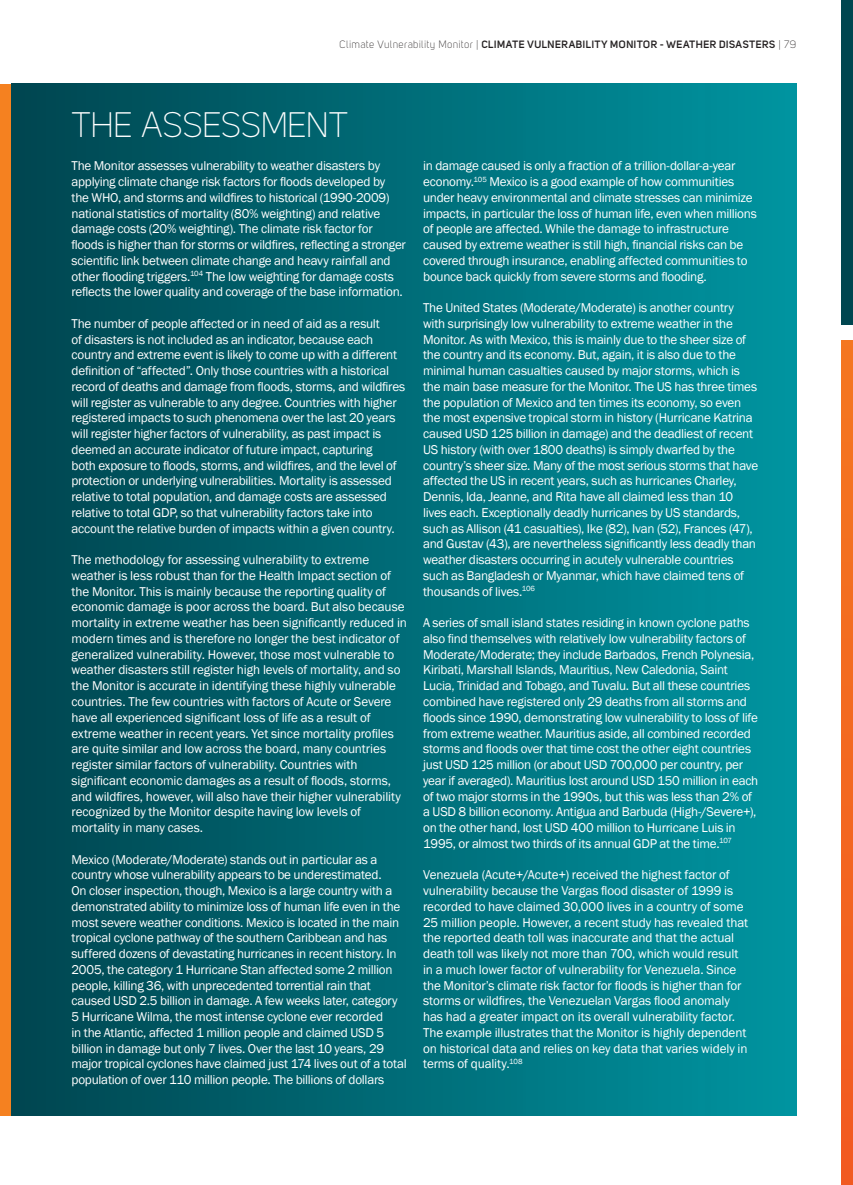
<style>
.page{position:relative;width:853px;height:1185px;background:#fff}
.page>*{position:absolute;margin:0;border:0;box-sizing:border-box;transform-origin:0 0}
.t1{font:35px "Uni Sans Light";letter-spacing:-.035em;color:#fff}
.t2{font:13.12px/15.8px "Franklin Gothic";letter-spacing:-.015em;color:#fff}
.t3{font:700 10.5px "Uni Sans Semi";letter-spacing:.04em;color:#231f20}
.s1{font-family:"Uni Sans Light";font-weight:400}
</style>
<div class="page">
<div style="left:0;top:84px;width:12px;height:1032px;background:#f58120"></div>
<div style="left:12px;top:84px;width:784px;height:1031px;background:linear-gradient(to right,#00454f,#0095a1)"></div>
<svg style="left:841px;top:340px;width:11px;height:845px;background:#f26821"></svg>
<div style="left:840px;top:0;width:12px;height:332px;background:#004650"></div>
<div style="left:838px;top:326px;width:14px;height:14px;background:#fff"></div>
<p class="t3" style="left:339px;top:38px;width:458px"><span class="s1">Climate Vulnerability Monitor |</span> CLIMATE VULNERABILITY MONITOR - WEATHER DISASTERS <span class="s1">| 79</span></p>
<h1 class="t1" style="left:71px;top:106px;width:278px">The Assessment</h1>
<p class="t2" style="left:71px;top:158px;width:336px">The Monitor assesses vulnerability to weather disasters by applying climate change risk factors for floods developed by the WHO, and storms and wildfires to historical (1990-2009) national statistics of mortality (80% weighting) and relative damage costs (20% weighting). The climate risk factor for floods is higher than for storms or wildfires, reflecting a stronger scientific link between climate change and heavy rainfall and other flooding triggers.<sup>104</sup> The low weighting for damage costs reflects the lower quality and coverage of the base information.</p>
<p class="t2" style="left:71px;top:316px;width:335px">The number of people affected or in need of aid as a result<br>of disasters is not included as an indicator, because each country and extreme event is likely to come up with a different definition of “affected”. Only those countries with a historical record of deaths and damage from floods, storms, and wildfires will register as vulnerable to any degree. Countries with higher registered impacts to such phenomena over the last 20 years will register higher factors of vulnerability, as past impact is deemed an accurate indicator of future impact, capturing<br>both exposure to floods, storms, and wildfires, and the level of protection or underlying vulnerabilities. Mortality is assessed relative to total population, and damage costs are assessed relative to total GDP, so that vulnerability factors take into account the relative burden of impacts within a given country.</p>
<p class="t2" style="left:71px;top:552px;width:337px">The methodology for assessing vulnerability to extreme weather is less robust than for the Health Impact section of the Monitor. This is mainly because the reporting quality of economic damage is poor across the board. But also because mortality in extreme weather has been significantly reduced in modern times and is therefore no longer the best indicator of generalized vulnerability. However, those most vulnerable to weather disasters still register high levels of mortality, and so the Monitor is accurate in identifying these highly vulnerable countries. The few countries with factors of Acute or Severe have all experienced significant loss of life as a result of extreme weather in recent years. Yet since mortality profiles are quite similar and low across the board, many countries register similar factors of vulnerability. Countries with significant economic damages as a result of floods, storms, and wildfires, however, will also have their higher vulnerability recognized by the Monitor despite having low levels of mortality in many cases.</p>
<p class="t2" style="left:71px;top:851px;width:337px">Mexico (Moderate/Moderate) stands out in particular as a country whose vulnerability appears to be underestimated.<br>On closer inspection, though, Mexico is a large country with a demonstrated ability to minimize loss of human life even in the most severe weather conditions. Mexico is located in the main tropical cyclone pathway of the southern Caribbean and has suffered dozens of devastating hurricanes in recent history. In 2005, the category 1 Hurricane Stan affected some 2 million people, killing 36, with unprecedented torrential rain that caused USD 2.5 billion in damage. A few weeks later, category 5 Hurricane Wilma, the most intense cyclone ever recorded<br>in the Atlantic, affected 1 million people and claimed USD 5 billion in damage but only 7 lives. Over the last 10 years, 29 major tropical cyclones have claimed just 174 lives out of a total population of over 110 million people. The billions of dollars</p>
<p class="t2" style="left:423px;top:158px;width:335px">in damage caused is only a fraction of a trillion-dollar-a-year economy.<sup>105</sup> Mexico is a good example of how communities under heavy environmental and climate stresses can minimize impacts, in particular the loss of human life, even when millions of people are affected. While the damage to infrastructure caused by extreme weather is still high, financial risks can be covered through insurance, enabling affected communities to bounce back quickly from severe storms and flooding.</p>
<p class="t2" style="left:423px;top:300px;width:336px">The United States (Moderate/Moderate) is another country with surprisingly low vulnerability to extreme weather in the Monitor. As with Mexico, this is mainly due to the sheer size of the country and its economy. But, again, it is also due to the minimal human casualties caused by major storms, which is the main base measure for the Monitor. The US has three times the population of Mexico and ten times its economy, so even the most expensive tropical storm in history (Hurricane Katrina caused USD 125 billion in damage) and the deadliest of recent US history (with over 1800 deaths) is simply dwarfed by the country’s sheer size. Many of the most serious storms that have affected the US in recent years, such as hurricanes Charley, Dennis, Ida, Jeanne, and Rita have all claimed less than 10 lives each. Exceptionally deadly hurricanes by US standards, such as Allison (41 casualties), Ike (82), Ivan (52), Frances (47), and Gustav (43), are nevertheless significantly less deadly than weather disasters occurring in acutely vulnerable countries such as Bangladesh or Myanmar, which have claimed tens of thousands of lives.<sup>106</sup></p>
<p class="t2" style="left:423px;top:615px;width:337px">A series of small island states residing in known cyclone paths also find themselves with relatively low vulnerability factors of Moderate/Moderate; they include Barbados, French Polynesia, Kiribati, Marshall Islands, Mauritius, New Caledonia, Saint Lucia, Trinidad and Tobago, and Tuvalu. But all these countries combined have registered only 29 deaths from all storms and floods since 1990, demonstrating low vulnerability to loss of life from extreme weather. Mauritius aside, all combined recorded storms and floods over that time cost the other eight countries just USD 125 million (or about USD 700,000 per country, per year if averaged). Mauritius lost around USD 150 million in each of two major storms in the 1990s, but this was less than 2% of a USD 8 billion economy. Antigua and Barbuda (High-/Severe+), on the other hand, lost USD 400 million to Hurricane Luis in 1995, or almost two thirds of its annual GDP at the time.<sup>107</sup></p>
<p class="t2" style="left:423px;top:867px;width:326px">Venezuela (Acute+/Acute+) received the highest factor of vulnerability because the Vargas flood disaster of 1999 is recorded to have claimed 30,000 lives in a country of some 25 million people. However, a recent study has revealed that the reported death toll was inaccurate and that the actual death toll was likely not more than 700, which would result in a much lower factor of vulnerability for Venezuela. Since the Monitor’s climate risk factor for floods is higher than for storms or wildfires, the Venezuelan Vargas flood anomaly has had a greater impact on its overall vulnerability factor.<br>The example illustrates that the Monitor is highly dependent on historical data and relies on key data that varies widely in terms of quality.<sup>108</sup></p>
</div>
